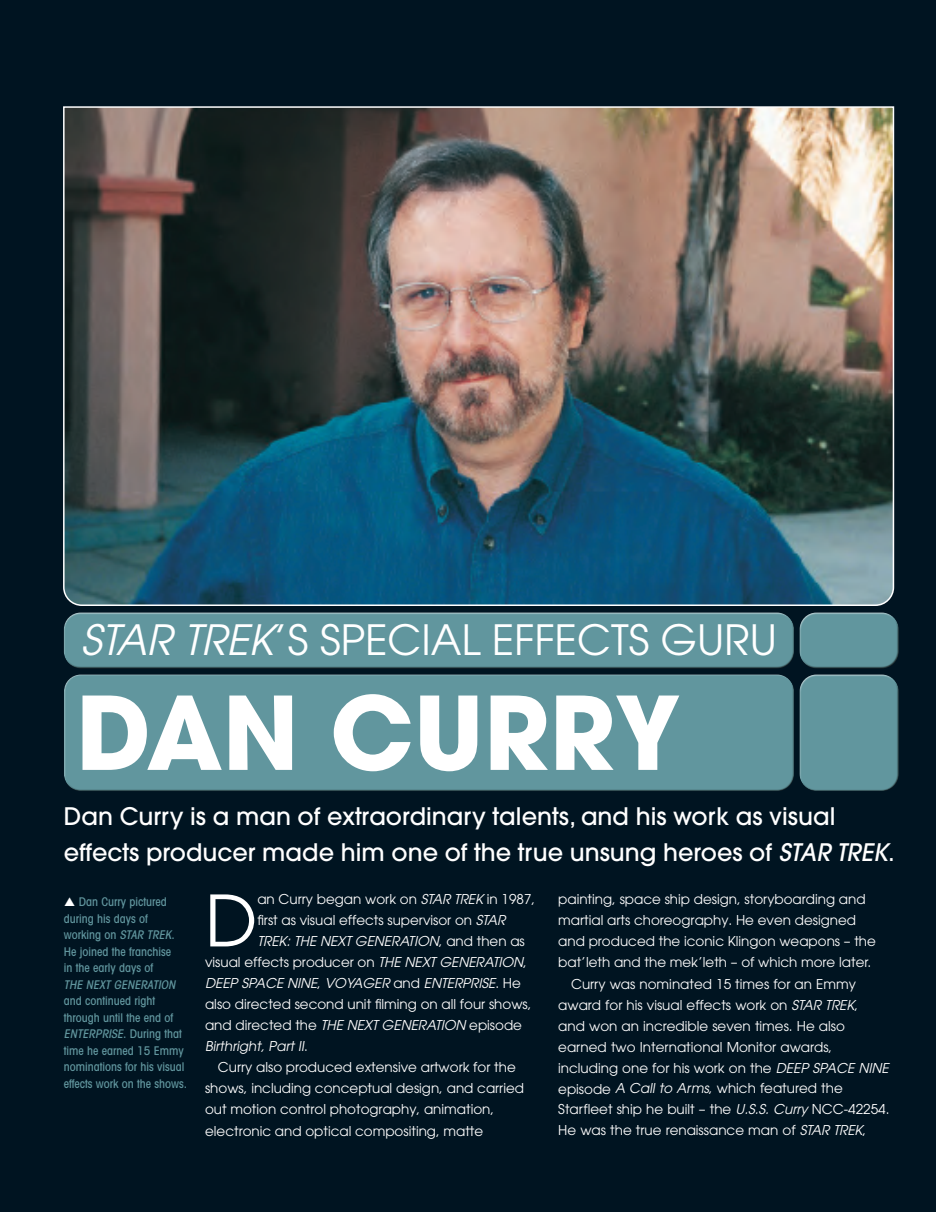
<style>
.page{position:relative;width:936px;height:1212px;background:#fff}
.page>*{position:absolute;margin:0;border:0;box-sizing:border-box;transform-origin:0 0}
.t1{font:700 100.5px "Avant Garde";color:#fff}
.t2{font:70.2px "Avant Garde";color:#fff}
.t3{font:41.55px "Avant Garde LT";color:#fff}
.t4{font:500 24px/36px "Avant Garde";color:#fff}
.t5{font:13.5px/21px "Avant Garde";color:#fff}
.t6{font:italic 13.5px "Avant Garde LT";color:#fff}
.t7{font:500 condensed 12px/16.5px "Avant Garde LT";color:#61969e}
.t8{font:italic 500 condensed 12px "Avant Garde LT";color:#61969e}
.s1{font-style:italic}
.s2{font-family:"Avant Garde LT";font-style:italic}
.s3{font-family:"Avant Garde";font-style:normal}
</style>
<div class="page">
<div style="left:0;top:0;width:935px;height:1212px;background:#001421"></div>
<img style="left:63px;top:106px;width:831px;height:500px">
<div style="left:63px;top:672px;width:731px;height:110px;background:#fff;opacity:.75"></div>
<div style="left:63px;top:679px;width:733px;height:113px;background:#61969e"></div>
<div style="left:63px;top:610px;width:731px;height:49px;background:#fff;opacity:.75"></div>
<div style="left:63px;top:618px;width:733px;height:51px;background:#61969e"></div>
<div style="left:798px;top:610px;width:101px;height:49px;background:#fff;opacity:.75"></div>
<div style="left:798px;top:618px;width:102px;height:51px;background:#231f20;opacity:.75"></div>
<div style="left:798px;top:672px;width:101px;height:110px;background:#fff;opacity:.75"></div>
<div style="left:798px;top:680px;width:102px;height:112px;background:#231f20;opacity:.75"></div>
<h3 class="t3" style="left:81px;top:616px;width:697px"><span class="s1">STAR TREK</span>’S SPECIAL EFFECTS GURU</h3>
<h1 class="t1" style="left:77px;top:668px;width:605px">DAN CURRY</h1>
<h3 class="t4" style="left:64px;top:798px;width:832px">Dan Curry is a man of extraordinary talents, and his work as visual effects producer made him one of the true unsung heroes of <span class="s1">STAR TREK</span>.</h3>
<p class="t7" style="left:64px;top:893px;width:112px;text-indent:15px">Dan Curry pictured during his days of working on <span class="s1">STAR TREK</span>.<br>He joined the franchise in the early days of</p>
<p class="t8" style="left:64px;top:977px;width:116px">THE NEXT GENERATION</p>
<p class="t7" style="left:64px;top:992px;width:125px">and continued right through until the end of<br><span class="s1">ENTERPRISE</span>. D u r i n g t h a t time he earned 15 Emmy nominations for his visual effects work on the shows.</p>
<h2 class="t2" style="left:205px;top:879px;width:54px">D</h2>
<p class="t5" style="left:257px;top:889px;width:279px">an Curry began work on <span class="s2">STAR TREK</span> in 1987, first as visual effects supervisor on <span class="s2">STAR</span></p>
<p class="t6" style="left:257px;top:933px;width:269px">TREK: THE NEXT GENERATION<span class="s3">, and then as</span></p>
<p class="t5" style="left:205px;top:952px;width:323px">visual effects producer on <span class="s2">THE NEXT GENERATION</span>,</p>
<p class="t6" style="left:205px;top:975px;width:317px">DEEP SPACE NINE<span class="s3">,</span> VOYAGER <span class="s3">and</span> ENTERPRISE<span class="s3">. He</span></p>
<p class="t5" style="left:205px;top:994px;width:328px">also directed second unit filming on all four shows, and directed the <span class="s2">THE NEXT GENERATION</span> episode<br><span class="s1">Birthright, Part II</span>.</p>
<p class="t5" style="left:205px;top:1057px;width:320px;text-indent:13px">Curry also produced extensive artwork for the shows, including conceptual design, and carried out motion control photography, animation, electronic and optical compositing, matte</p>
<p class="t5" style="left:558px;top:889px;width:309px">painting, space ship design, storyboarding and</p>
<p class="t5" style="left:558px;top:910px;width:299px">martial arts choreography. He even designed</p>
<p class="t5" style="left:558px;top:931px;width:319px">and produced the iconic Klingon weapons – the</p>
<p class="t5" style="left:558px;top:952px;width:314px">bat’leth and the mek’leth – of which more later.</p>
<p class="t5" style="left:571px;top:973px;width:286px">Curry was nominated 15 times for an Emmy</p>
<p class="t5" style="left:558px;top:994px;width:301px">award for his visual effects work on <span class="s2">STAR TREK</span>,</p>
<p class="t5" style="left:558px;top:1015px;width:288px">and won an incredible seven times. He also</p>
<p class="t5" style="left:558px;top:1036px;width:275px">earned two International Monitor awards,</p>
<p class="t5" style="left:558px;top:1057px;width:332px">including one for his work on the <span class="s2">DEEP SPACE NINE</span></p>
<p class="t5" style="left:558px;top:1078px;width:286px">episode <span class="s1">A Call to Arms</span>, which featured the</p>
<p class="t5" style="left:558px;top:1099px;width:332px">Starfleet ship he built – the <span class="s2">U.S.S. Curry</span> NCC-42254.</p>
<p class="t5" style="left:558px;top:1120px;width:309px">He was the true renaissance man of <span class="s2">STAR TREK</span>,</p>
</div>
